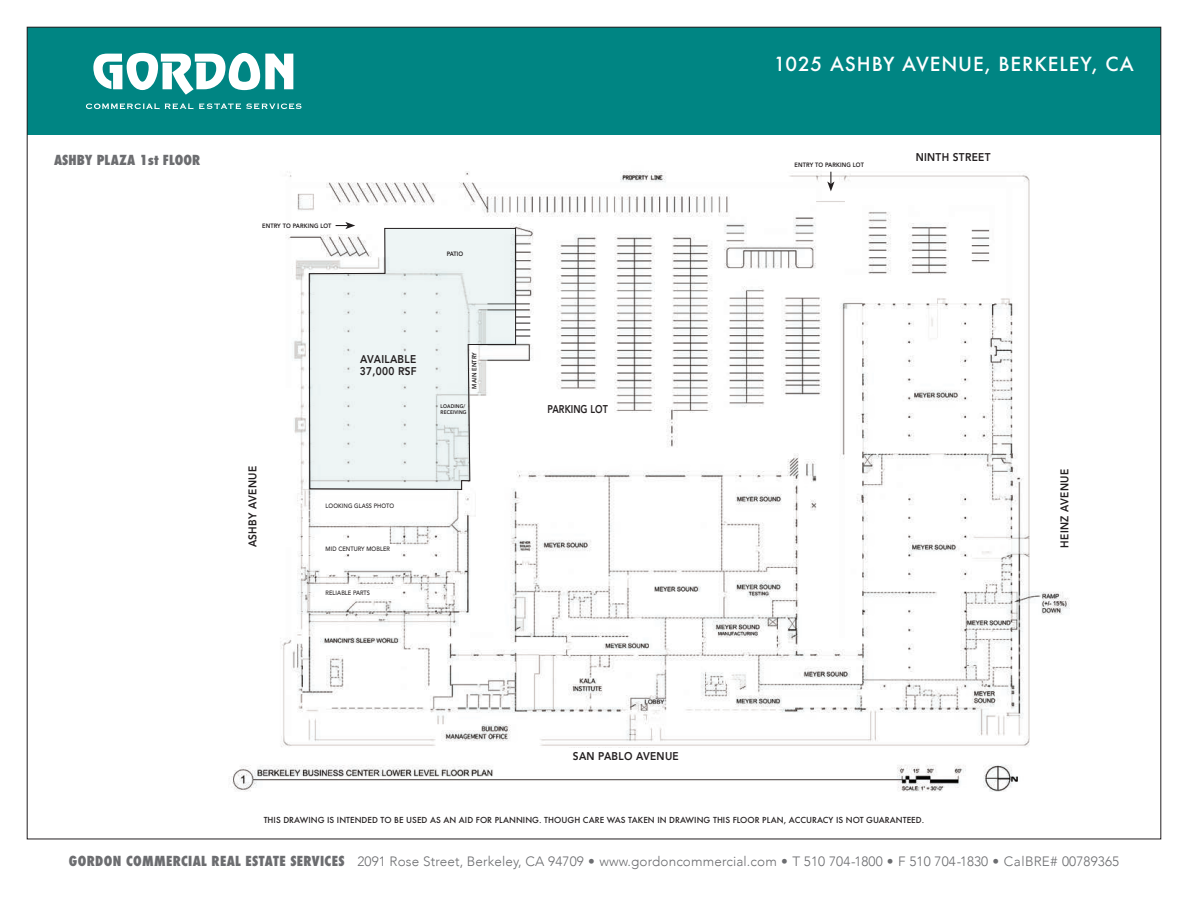
<style>
.page{position:relative;width:1188px;height:918px;background:#fff}
.page>*{position:absolute;margin:0;border:0;box-sizing:border-box;transform-origin:0 0}
.t1{font:500 18.9px "Futura";letter-spacing:.05em;color:#fff}
.t2{font:300 13.5px "Avenir";letter-spacing:.01em;color:#6c6d70}
.t3{font:800 condensed 13.5px "Futura";letter-spacing:.01em;color:#6c6d70}
.t4{font:800 11.25px/12px "Avenir";letter-spacing:.03em;color:#231f20;scale:.9 1}
.t5{font:800 11.25px "Avenir";letter-spacing:.005em;color:#231f20;scale:.8 1}
.t6{font:500 8.1px "Futura";letter-spacing:.005em;color:#231f20}
.t7{font:800 6.3px "Avenir";letter-spacing:.02em;color:#231f20;scale:.9 1}
.t8{font:500 6.3px "Avenir";letter-spacing:.01em;color:#231f20;scale:.9 1}
.t9{font:800 5.25px/6px "Avenir";letter-spacing:.02em;color:#231f20;scale:.9 1}
.s1{font-family:"Futura";font-weight:800;font-stretch:condensed}
</style>
<div class="page">
<img style="left:229px;top:171px;width:841px;height:620px">
<div style="left:27px;top:27px;width:1134px;height:108px;background:#008583"></div>
<svg style="left:86px;top:103px;width:216px;height:6px"></svg>
<svg style="left:93px;top:53px;width:200px;height:42px"></svg>
<div style="left:548px;top:402px;width:64px;height:15px;background:#fff"></div>
<div style="left:326px;top:544px;width:70px;height:10px;background:#fff"></div>
<div style="left:326px;top:589px;width:75px;height:9px;background:#fff"></div>
<div style="left:245px;top:389px;width:48px;height:158px;background:#fff"></div>
<div style="left:546px;top:748px;width:159px;height:20px;background:#fff"></div>
<div style="left:1057px;top:389px;width:48px;height:159px;background:#fff"></div>
<svg style="left:336px;top:222px;width:19px;height:6px"></svg>
<svg style="left:827px;top:172px;width:8px;height:19px"></svg>
<div style="left:326px;top:502px;width:70px;height:9px;background:#fff"></div>
<svg style="left:309px;top:228px;width:207px;height:262px"></svg>
<svg style="left:516px;top:317px;width:14px;height:7px"></svg>
<svg style="left:516px;top:330px;width:14px;height:7px"></svg>
<p class="t3" style="left:54px;top:150px;width:148px">ASHBY PLAZA 1st FLOOR</p>
<p class="t7" style="left:262px;top:221px;width:79px">ENTRY TO PARKING LOT</p>
<p class="t7" style="left:447px;top:249px;width:20px">PATIO</p>
<p class="t4" style="left:247px;top:547px;width:92px;rotate:-90deg">ASHBY AVENUE</p>
<p class="t4" style="left:360px;top:353px;width:64px">AVAILABLE<br>37,000 RSF</p>
<p class="t7" style="left:470px;top:388px;width:42px;rotate:-90deg">MAIN ENTRY</p>
<p class="t9" style="left:441px;top:403px;width:30px">LOADING/<br>RECEIVING</p>
<p class="t8" style="left:326px;top:500px;width:78px">LOOKING GLASS PHOTO</p>
<p class="t8" style="left:326px;top:543px;width:73px">MID CENTURY MOBLER</p>
<p class="t8" style="left:326px;top:588px;width:51px">RELIABLE PARTS</p>
<p class="t5" style="left:548px;top:400px;width:77px">PARKING LOT</p>
<h1 class="t1" style="left:774px;top:51px;width:362px">1025 ASHBY AVENUE, BERKELEY, CA</h1>
<p class="t7" style="left:795px;top:160px;width:79px">ENTRY TO PARKING LOT</p>
<p class="t4" style="left:916px;top:151px;width:85px">NINTH STREET</p>
<p class="t4" style="left:1059px;top:548px;width:88px;rotate:-90deg">HEINZ AVENUE</p>
<p class="t4" style="left:573px;top:750px;width:119px">SAN PABLO AVENUE</p>
<p class="t6" style="left:264px;top:814px;width:662px">THIS DRAWING IS INTENDED TO BE USED AS AN AID FOR PLANNING. THOUGH CARE WAS TAKEN IN DRAWING THIS FLOOR PLAN, ACCURACY IS NOT GUARANTEED.</p>
<p class="t2" style="left:69px;top:853px;width:1052px"><span class="s1">GORDON COMMERCIAL REAL ESTATE SERVICES</span> 2091 Rose Street, Berkeley, CA 94709 • www.gordoncommercial.com • T 510 704-1800 • F 510 704-1830 • CalBRE# 00789365</p>
</div>
